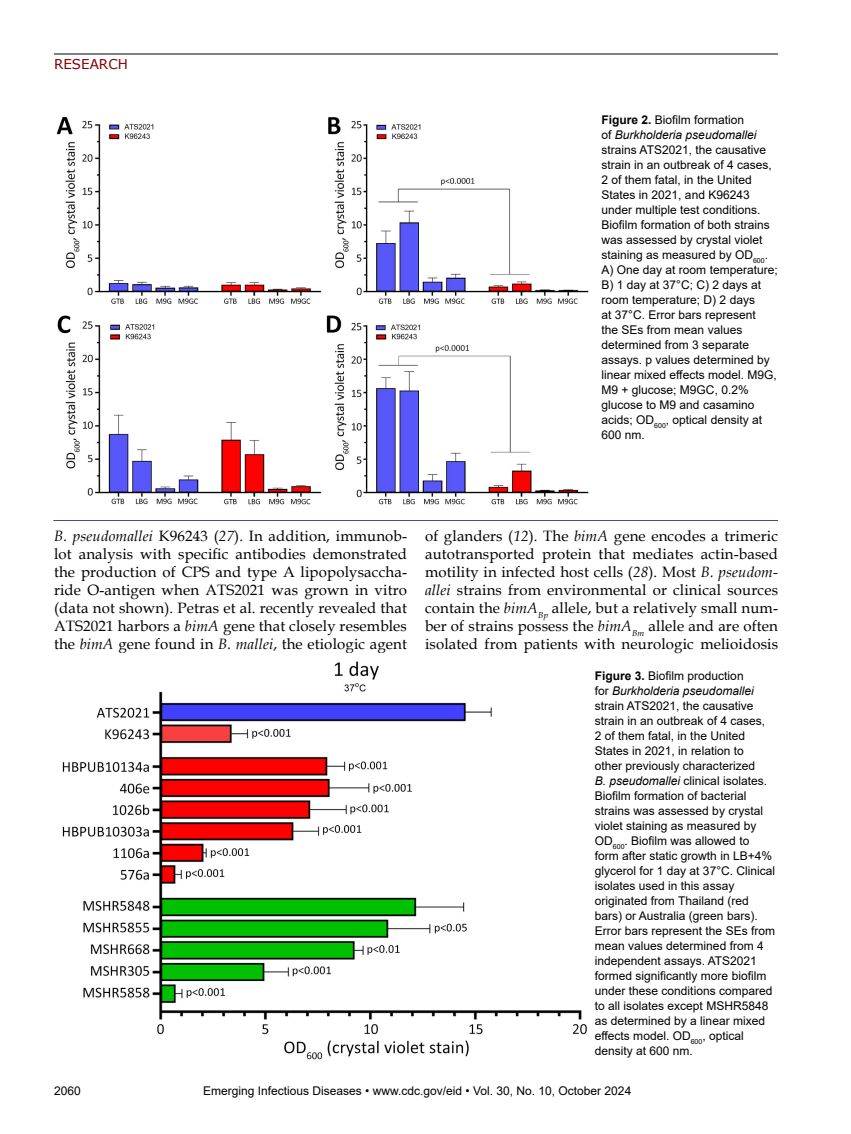
<style>
.page{position:relative;width:851px;height:1134px;background:#fff}
.page>*{position:absolute;margin:0;border:0;box-sizing:border-box;transform-origin:0 0}
.t1{font:15px/18px "Book Antiqua";letter-spacing:.01em;color:#000;text-align:justify}
.t2{font:13.5px "Verdana";color:#820200}
.t3{font:12px/15px "Arial";color:#000}
.s1{font-weight:700}
.s2{font-style:italic}
</style>
<div class="page">
<hr style="left:54px;top:54px;width:724px;height:1px;background:#000">
<img style="left:56px;top:117px;width:533px;height:388px">
<hr style="left:53px;top:520px;width:725px;height:1px;background:#5a408e">
<img style="left:62px;top:661px;width:525px;height:399px">
<p class="t2" style="left:54px;top:55px;width:75px">RESEARCH</p>
<p class="t3" style="left:601px;top:113px;width:178px"><span class="s1">Figure 2.</span> Biofilm formation<br>of <span class="s2">Burkholderia pseudomallei </span>strains ATS2021, the causative strain in an outbreak of 4 cases,<br>2 of them fatal, in the United<br>States in 2021, and K96243 under multiple test conditions.<br>Biofilm formation of both strains was assessed by crystal violet staining as measured by OD<sub>600</sub>.<br>A) One day at room temperature;<br>B) 1 day at 37°C; C) 2 days at room temperature; D) 2 days<br>at 37°C. Error bars represent<br>the SEs from mean values determined from 3 separate assays. p values determined by linear mixed effects model. M9G,<br>M9 + glucose; M9GC, 0.2% glucose to M9 and casamino acids; OD<sub>600</sub>, optical density at<br>600 nm.</p>
<p class="t1" style="left:54px;top:527px;width:354px"><span class="s2">B. pseudomallei</span> K96243 (<span class="s2">27</span>). In addition, immunob&shy;lot analysis with specific antibodies demonstrated the production of CPS and type A lipopolysaccha&shy;ride O-antigen when ATS2021 was grown in vitro (data not shown). Petras et al. recently revealed that ATS2021 harbors a <span class="s2">bimA</span> gene that closely resembles the <span class="s2">bimA</span> gene found in <span class="s2">B. mallei</span>, the etiologic agent</p>
<p class="t1" style="left:425px;top:527px;width:354px">of glanders (<span class="s2">12</span>). The <span class="s2">bimA</span> gene encodes a trimeric autotransported protein that mediates actin-based motility in infected host cells (<span class="s2">28</span>). Most <span class="s2">B. pseudom&shy;allei</span> strains from environmental or clinical sources contain the <span class="s2">bimA</span><sub>Bp</sub> allele, but a relatively small num&shy;ber of strains possess the <span class="s2">bimA</span><sub>Bm</sub> allele and are often isolated from patients with neurologic melioidosis</p>
<p class="t3" style="left:595px;top:668px;width:182px"><span class="s1">Figure 3.</span> Biofilm production<br>for <span class="s2">Burkholderia pseudomallei </span>strain ATS2021, the causative strain in an outbreak of 4 cases,<br>2 of them fatal, in the United<br>States in 2021, in relation to<br>other previously characterized<br><span class="s2">B. pseudomallei</span> clinical isolates.<br>Biofilm formation of bacterial strains was assessed by crystal violet staining as measured by<br>OD<sub>600</sub>. Biofilm was allowed to form after static growth in LB+4% glycerol for 1 day at 37°C. Clinical isolates used in this assay originated from Thailand (red bars) or Australia (green bars).<br>Error bars represent the SEs from mean values determined from 4 independent assays. ATS2021 formed significantly more biofilm under these conditions compared to all isolates except MSHR5848 as determined by a linear mixed effects model. OD<sub>600</sub>, optical density at 600 nm.</p>
<p class="t3" style="left:54px;top:1084px;width:28px">2060</p>
<p class="t3" style="left:203px;top:1084px;width:429px">Emerging Infectious Diseases • www.cdc.gov/eid • Vol. 30, No. 10, October 2024</p>
</div>
